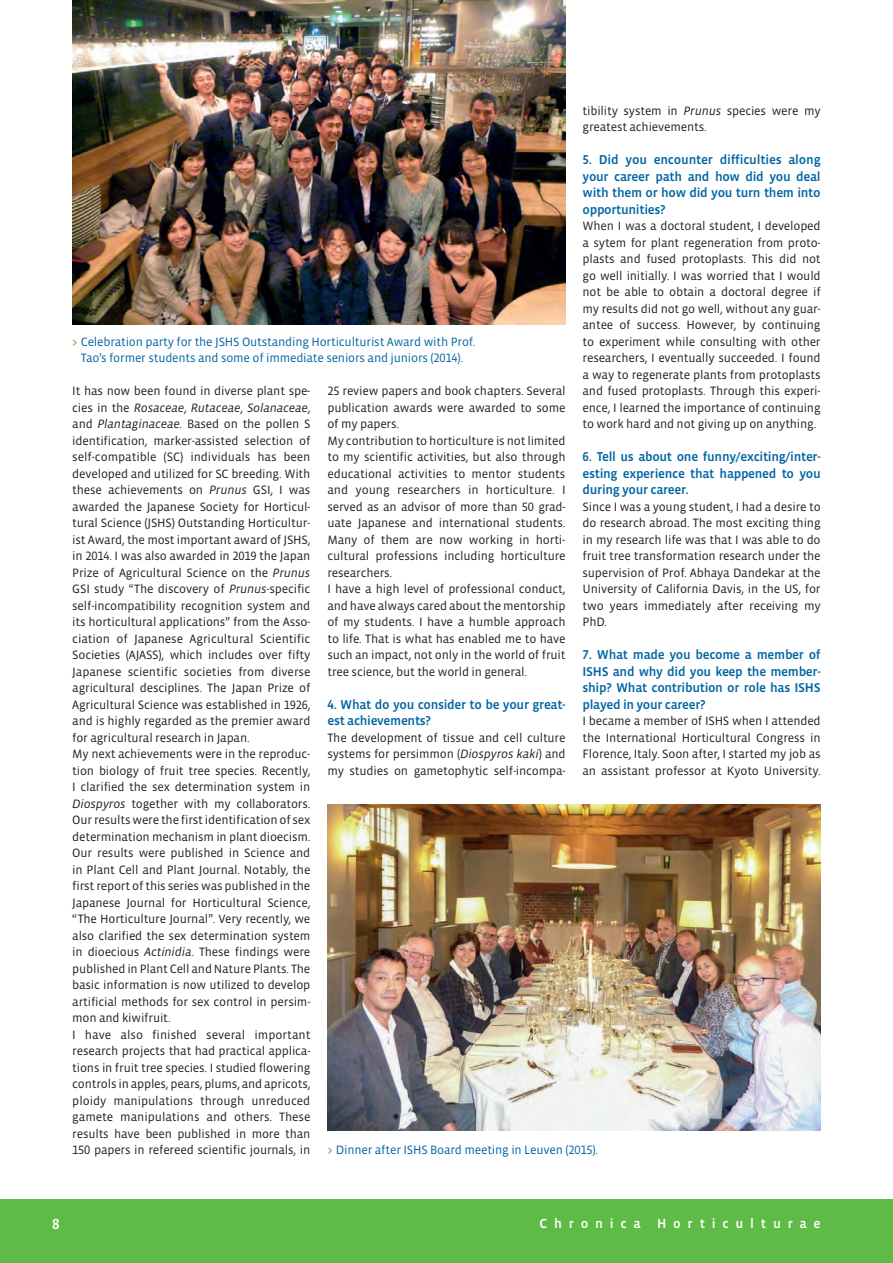
<style>
.page{position:relative;width:893px;height:1263px;background:#fff}
.page>*{position:absolute;margin:0;border:0;box-sizing:border-box;transform-origin:0 0}
.t1{font:500 15px "Vista Sans OT";color:#fff}
.t2{font:500 13.5px "Vista Sans OT";letter-spacing:.5em;color:#fff}
.t3{font:500 13.2px/16.5px "Vista Sans OT";letter-spacing:-.025em;color:#0065a4;text-align:justify}
.t4{font:12.3px/16.5px "Vista Sans OT";letter-spacing:-.015em;color:#231f20;text-align:justify}
.t5{font:12.3px/16.5px "Vista Sans OT";letter-spacing:-.015em;color:#0065a4;text-align:center}
.s1{font-style:italic}
.s2{font-weight:500;color:#5dbb46}
</style>
<div class="page">
<div style="left:0;top:1199px;width:893px;height:64px;background:#5dbb46"></div>
<img style="left:72px;top:0;width:494px;height:324px">
<img style="left:327px;top:804px;width:494px;height:326px">
<p class="t4" style="left:583px;top:103px;width:240px">tibility system in <span class="s1">Prunus</span> species were my greatest achievements.</p>
<p class="t3" style="left:583px;top:152px;width:240px">5. Did you encounter difficulties along your career path and how did you deal with them or how did you turn them into opportunities?</p>
<p class="t4" style="left:583px;top:218px;width:240px">When I was a doctoral student, I developed a sytem for plant regeneration from proto&shy;plasts and fused protoplasts. This did not go well initially. I was worried that I would not be able to obtain a doctoral degree if my results did not go well, without any guar&shy;antee of success. However, by continuing to experiment while consulting with other researchers, I eventually succeeded. I found a way to regenerate plants from protoplasts and fused protoplasts. Through this experi&shy;ence, I learned the importance of continuing to work hard and not giving up on anything.</p>
<p class="t3" style="left:583px;top:449px;width:240px">6. Tell us about one funny/exciting/inter&shy;esting experience that happened to you during your career.</p>
<p class="t4" style="left:583px;top:499px;width:240px">Since I was a young student, I had a desire to do research abroad. The most exciting thing in my research life was that I was able to do fruit tree transformation research under the supervision of Prof. Abhaya Dandekar at the University of California Davis, in the US, for two years immediately after receiving my PhD.</p>
<p class="t3" style="left:583px;top:647px;width:240px">7. What made you become a member of ISHS and why did you keep the member&shy;ship? What contribution or role has ISHS played in your career?</p>
<p class="t4" style="left:583px;top:713px;width:240px">I became a member of ISHS when I attended the International Horticultural Congress in Florence, Italy. Soon after, I started my job as an assistant professor at Kyoto University.</p>
<p class="t5" style="left:72px;top:334px;width:405px"><span class="s2">&gt;</span> Celebration party for the JSHS Outstanding Horticulturist Award with Prof.<br>Tao’s former students and some of immediate seniors and juniors (2014).</p>
<p class="t4" style="left:72px;top:383px;width:240px;text-align:left">It has now been found in diverse plant spe&shy;cies in the <span class="s1">Rosaceae</span>, <span class="s1">Rutaceae</span>, <span class="s1">Solanaceae</span>, and <span class="s1">Plantaginaceae</span>. Based on the pollen S identification, marker-assisted selection of self-compatible (SC) individuals has been developed and utilized for SC breeding. With these achievements on <span class="s1">Prunus</span> GSI, I was awarded the Japanese Society for Horticul&shy;tural Science (JSHS) Outstanding Horticultur&shy;ist Award, the most important award of JSHS, in 2014. I was also awarded in 2019 the Japan Prize of Agricultural Science on the <span class="s1">Prunus </span>GSI study “The discovery of <span class="s1">Prunus</span>-specific self-incompatibility recognition system and its horticultural applications” from the Asso&shy;ciation of Japanese Agricultural Scientific Societies (AJASS), which includes over fifty Japanese scientific societies from diverse agricultural desciplines. The Japan Prize of Agricultural Science was established in 1926, and is highly regarded as the premier award for agricultural research in Japan.<br>My next achievements were in the reproduc&shy;tion biology of fruit tree species. Recently, I clarified the sex determination system in <span class="s1">Diospyros</span> together with my collaborators.<br>Our results were the first identification of sex determination mechanism in plant dioecism.<br>Our results were published in Science and in Plant Cell and Plant Journal. Notably, the first report of this series was published in the Japanese Journal for Horticultural Science, “The Horticulture Journal”. Very recently, we also clarified the sex determination system in dioecious <span class="s1">Actinidia</span>. These findings were published in Plant Cell and Nature Plants. The basic information is now utilized to develop artificial methods for sex control in persim&shy;mon and kiwifruit.<br>I have also finished several important research projects that had practical applica&shy;tions in fruit tree species. I studied flowering controls in apples, pears, plums, and apricots, ploidy manipulations through unreduced gamete manipulations and others. These results have been published in more than 150 papers in refereed scientific journals, in</p>
<p class="t4" style="left:327px;top:383px;width:240px;text-align:left">25 review papers and book chapters. Several publication awards were awarded to some of my papers.<br>My contribution to horticulture is not limited to my scientific activities, but also through educational activities to mentor students and young researchers in horticulture. I served as an advisor of more than 50 grad&shy;uate Japanese and international students.<br>Many of them are now working in horti&shy;cultural professions including horticulture researchers.<br>I have a high level of professional conduct, and have always cared about the mentorship of my students. I have a humble approach to life. That is what has enabled me to have such an impact, not only in the world of fruit tree science, but the world in general.</p>
<p class="t3" style="left:327px;top:696px;width:240px">4. What do you consider to be your great&shy;est achievements?</p>
<p class="t4" style="left:327px;top:730px;width:240px">The development of tissue and cell culture systems for persimmon (<span class="s1">Diospyros kaki</span>) and my studies on gametophytic self-incompa-</p>
<p class="t5" style="left:327px;top:1142px;width:272px"><span class="s2">&gt;</span> Dinner after ISHS Board meeting in Leuven (2015).</p>
<p class="t1" style="left:52px;top:1216px;width:9px">8</p>
<p class="t2" style="left:539px;top:1216px;width:283px">Chronica Horticulturae</p>
</div>
